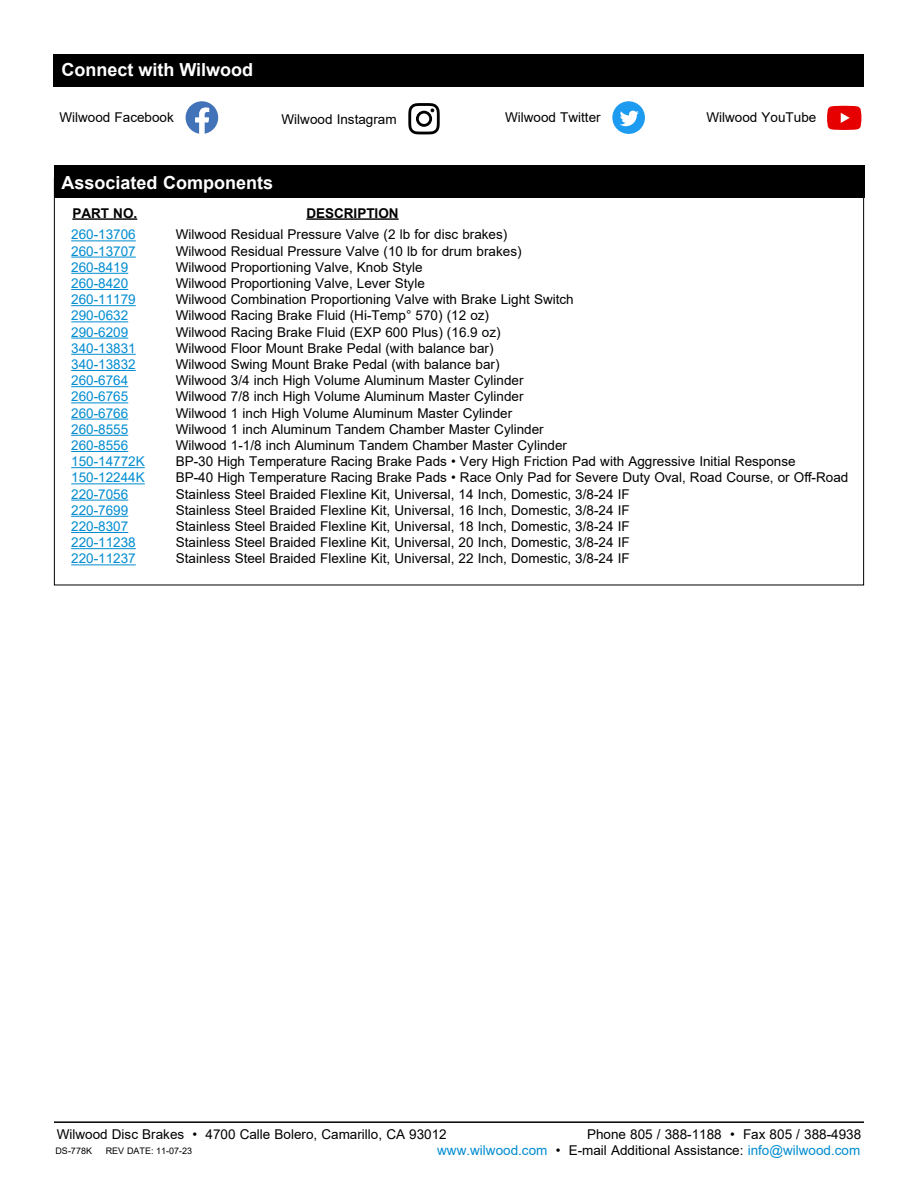
<style>
.page{position:relative;width:918px;height:1188px;background:#fff}
.page>*{position:absolute;margin:0;border:0;box-sizing:border-box;transform-origin:0 0}
.t1{font:700 18px "Arial";color:#fff}
.t2{font:13.5px/16.2px "Arial";color:#000}
.t3{font:13.5px/16.2px "Arial";color:#008cd1}
.t4{font:700 13.5px "Arial";color:#000}
.t5{font:9px "Arial";color:#000}
.s1{color:#000}
</style>
<div class="page">
<hr style="left:54px;top:1121px;width:810px;height:2px;background:#000">
<hr style="left:72px;top:218px;width:65px;height:2px;background:#000">
<hr style="left:306px;top:218px;width:93px;height:2px;background:#000">
<div style="left:54px;top:165px;width:810px;height:32px;background:#000"></div>
<hr style="left:71px;top:240px;width:65px;height:1px;background:#008cd1">
<hr style="left:71px;top:257px;width:65px;height:1px;background:#008cd1">
<hr style="left:71px;top:273px;width:57px;height:1px;background:#008cd1">
<hr style="left:71px;top:289px;width:57px;height:1px;background:#008cd1">
<hr style="left:71px;top:305px;width:65px;height:1px;background:#008cd1">
<hr style="left:71px;top:321px;width:57px;height:1px;background:#008cd1">
<hr style="left:71px;top:338px;width:57px;height:1px;background:#008cd1">
<hr style="left:71px;top:354px;width:65px;height:1px;background:#008cd1">
<hr style="left:71px;top:370px;width:65px;height:1px;background:#008cd1">
<hr style="left:71px;top:386px;width:57px;height:1px;background:#008cd1">
<hr style="left:71px;top:402px;width:57px;height:1px;background:#008cd1">
<hr style="left:71px;top:419px;width:57px;height:1px;background:#008cd1">
<hr style="left:71px;top:435px;width:57px;height:1px;background:#008cd1">
<hr style="left:71px;top:451px;width:57px;height:1px;background:#008cd1">
<hr style="left:71px;top:467px;width:74px;height:1px;background:#008cd1">
<hr style="left:71px;top:483px;width:74px;height:1px;background:#008cd1">
<hr style="left:71px;top:500px;width:57px;height:1px;background:#008cd1">
<hr style="left:71px;top:516px;width:57px;height:1px;background:#008cd1">
<hr style="left:71px;top:532px;width:57px;height:1px;background:#008cd1">
<hr style="left:71px;top:548px;width:65px;height:1px;background:#008cd1">
<hr style="left:71px;top:564px;width:65px;height:1px;background:#008cd1">
<div style="left:54px;top:54px;width:810px;height:32px;background:#000"></div>
<svg style="left:186px;top:101px;width:32px;height:33px"></svg>
<div style="left:612px;top:101px;width:33px;height:33px;background:#1d9bf0;border-radius:50%"></div>
<svg style="left:620px;top:111px;width:19px;height:15px"></svg>
<svg style="left:408px;top:103px;width:32px;height:31px"></svg>
<svg style="left:827px;top:106px;width:34px;height:24px"></svg>
<h1 class="t1" style="left:61px;top:57px;width:193px">Connect with Wilwood</h1>
<p class="t2" style="left:59px;top:109px;width:116px">Wilwood Facebook</p>
<p class="t2" style="left:282px;top:111px;width:117px">Wilwood Instagram</p>
<p class="t2" style="left:505px;top:109px;width:97px">Wilwood Twitter</p>
<p class="t2" style="left:706px;top:109px;width:111px">Wilwood YouTube</p>
<h1 class="t1" style="left:62px;top:170px;width:213px">Associated Components</h1>
<p class="t3" style="left:71px;top:227px;width:75px">260-13706<br>260-13707<br>260-8419<br>260-8420<br>260-11179<br>290-0632<br>290-6209<br>340-13831<br>340-13832<br>260-6764<br>260-6765<br>260-6766<br>260-8555<br>260-8556<br>150-14772K<br>150-12244K<br>220-7056<br>220-7699<br>220-8307<br>220-11238<br>220-11237</p>
<p class="t2" style="left:176px;top:227px;width:674px">Wilwood Residual Pressure Valve (2 lb for disc brakes)<br>Wilwood Residual Pressure Valve (10 lb for drum brakes)<br>Wilwood Proportioning Valve, Knob Style<br>Wilwood Proportioning Valve, Lever Style<br>Wilwood Combination Proportioning Valve with Brake Light Switch<br>Wilwood Racing Brake Fluid (Hi-Temp° 570) (12 oz)<br>Wilwood Racing Brake Fluid (EXP 600 Plus) (16.9 oz)<br>Wilwood Floor Mount Brake Pedal (with balance bar)<br>Wilwood Swing Mount Brake Pedal (with balance bar)<br>Wilwood 3/4 inch High Volume Aluminum Master Cylinder<br>Wilwood 7/8 inch High Volume Aluminum Master Cylinder<br>Wilwood 1 inch High Volume Aluminum Master Cylinder<br>Wilwood 1 inch Aluminum Tandem Chamber Master Cylinder<br>Wilwood 1-1/8 inch Aluminum Tandem Chamber Master Cylinder<br>BP-30 High Temperature Racing Brake Pads • Very High Friction Pad with Aggressive Initial Response<br>BP-40 High Temperature Racing Brake Pads • Race Only Pad for Severe Duty Oval, Road Course, or Off-Road Stainless Steel Braided Flexline Kit, Universal, 14 Inch, Domestic, 3/8-24 IF<br>Stainless Steel Braided Flexline Kit, Universal, 16 Inch, Domestic, 3/8-24 IF<br>Stainless Steel Braided Flexline Kit, Universal, 18 Inch, Domestic, 3/8-24 IF<br>Stainless Steel Braided Flexline Kit, Universal, 20 Inch, Domestic, 3/8-24 IF<br>Stainless Steel Braided Flexline Kit, Universal, 22 Inch, Domestic, 3/8-24 IF</p>
<p class="t4" style="left:72px;top:203px;width:66px">PART NO.</p>
<p class="t4" style="left:306px;top:203px;width:94px">DESCRIPTION</p>
<p class="t2" style="left:57px;top:1126px;width:392px">Wilwood Disc Brakes • 4700 Calle Bolero, Camarillo, CA 93012</p>
<p class="t2" style="left:587px;top:1126px;width:276px">Phone 805 / 388-1188 • Fax 805 / 388-4938</p>
<p class="t5" style="left:56px;top:1145px;width:38px">DS-778K</p>
<p class="t5" style="left:106px;top:1145px;width:88px">REV DATE: 11-07-23</p>
<p class="t3" style="left:437px;top:1142px;width:425px">www.wilwood.com <span class="s1">• E-mail Additional Assistance:</span> info@wilwood.com</p>
</div>
